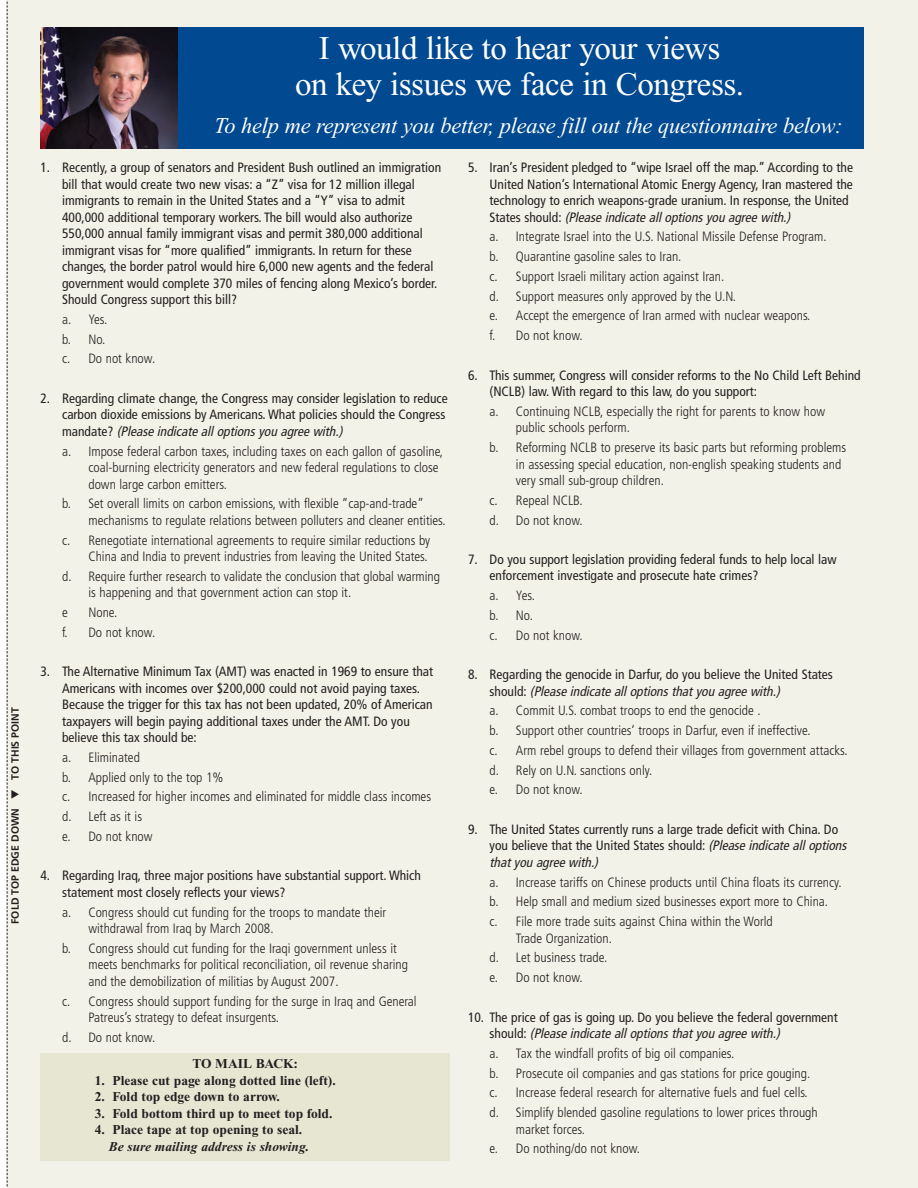
<style>
.page{position:relative;width:918px;height:1188px;background:#fff}
.page>*{position:absolute;margin:0;border:0;box-sizing:border-box;transform-origin:0 0}
.t1{font:33px/36px "Times";letter-spacing:-.015em;color:#fff;text-align:center}
.t2{font:italic 22.5px "Times";letter-spacing:-.015em;color:#fff}
.t3{font:300 condensed 13.5px/19.8px "Frutiger";color:#231f20}
.t4{font:condensed 13.5px/16.5px "Frutiger";color:#231f20}
.t5{font:700 13.5px "Times";color:#231f20}
.t6{font:italic 700 13.5px "Times";color:#231f20}
.t7{font:700 10.5px "Frutiger";color:#231f20}
.s1{font-style:italic}
</style>
<div class="page">
<div style="left:7px;top:0;width:911px;height:1188px;background:#f3f2e8"></div>
<div style="left:40px;top:27px;width:824px;height:121px;background:#014990"></div>
<div style="left:40px;top:1053px;width:410px;height:108px;background:#e7e6d3"></div>
<svg style="left:7px;top:1px;width:1px;height:1187px"></svg>
<img style="left:40px;top:27px;width:138px;height:121px">
<p class="t7" style="left:11px;top:924px;width:218px;rotate:-90deg">FOLD TOP EDGE DOWN ▼ TO THIS POINT</p>
<h1 class="t1" style="left:295px;top:33px;width:451px">I would like to hear your views<br>on key issues we face in Congress.</h1>
<h2 class="t2" style="left:214px;top:117px;width:630px">To help me represent you better, please fill out the questionnaire below:</h2>
<p class="t4" style="left:62px;top:160px;width:381px;text-indent:-22px">1. Recently, a group of senators and President Bush outlined an immigration bill that would create two new visas: a “Z” visa for 12 million illegal immigrants to remain in the United States and a “Y” visa to admit 400,000 additional temporary workers. The bill would also authorize 550,000 annual family immigrant visas and permit 380,000 additional immigrant visas for “more qualified” immigrants. In return for these changes, the border patrol would hire 6,000 new agents and the federal government would complete 370 miles of fencing along Mexico’s border.<br>Should Congress support this bill?</p>
<p class="t3" style="left:62px;top:310px;width:95px">a. Yes.<br>b. No.<br>c. Do not know.</p>
<p class="t4" style="left:62px;top:391px;width:387px;text-indent:-22px">2. Regarding climate change, the Congress may consider legislation to reduce carbon dioxide emissions by Americans. What policies should the Congress m a n d a t e ? <span class="s1">(Please indicate alloptionsyou agree with.)</span></p>
<p class="t3" style="left:88px;top:444px;width:356px;line-height:16.5px;text-indent:-26px">a. Impose federal carbon taxes, including taxes on each gallon of gasoline, coal-burning electricity generators and new federal regulations to close down large carbon emitters.</p>
<p class="t3" style="left:88px;top:496px;width:359px;line-height:16.5px;text-indent:-26px">b. Set overall limits on carbon emissions, with flexible “cap-and-trade” mechanisms to regulate relations between polluters and cleaner entities.</p>
<p class="t3" style="left:62px;top:533px;width:370px;line-height:16.5px;text-align:right">c. Renegotiate international agreements to require similar reductions by<br>China and India to prevent industries from leaving the United States.</p>
<p class="t3" style="left:88px;top:569px;width:353px;line-height:16.5px;text-indent:-26px">d. Require further research to validate the conclusion that global warming is happening and that government action can stop it.</p>
<p class="t3" style="left:62px;top:604px;width:7px">e</p>
<p class="t3" style="left:62px;top:604px;width:95px;text-indent:26px">None.<br>f. Do not know.</p>
<p class="t4" style="left:62px;top:664px;width:373px;text-indent:-22px">3. The Alternative Minimum Tax (AMT) was enacted in 1969 to ensure that Americans with incomes over $200,000 could not avoid paying taxes.<br>Because the trigger for this tax has not been updated, 20% of American taxpayers will begin paying additional taxes under the AMT. Do you believe this tax should be:</p>
<p class="t3" style="left:62px;top:748px;width:371px">a. Eliminated<br>b. Applied only to the top 1%<br>c. Increased for higher incomes and eliminated for middle class incomes d. Left as it is<br>e. Do not know</p>
<p class="t4" style="left:62px;top:869px;width:360px;text-indent:-22px">4. Regarding Iraq, three major positions have substantial support. Which statement most closely reflects your views?</p>
<p class="t3" style="left:88px;top:905px;width:299px;line-height:16.5px;text-indent:-26px">a. Congress should cut funding for the troops to mandate their withdrawal from Iraq by March 2008.</p>
<p class="t3" style="left:88px;top:941px;width:321px;line-height:16.5px;text-indent:-26px">b. Congress should cut funding for the Iraqi government unless it meets benchmarks for political reconciliation, oil revenue sharing and the demobilization of militias by August 2007.</p>
<p class="t3" style="left:88px;top:994px;width:330px;line-height:16.5px;text-indent:-26px">c. Congress should support funding for the surge in Iraq and General<br>Patreus’s strategy to defeat insurgents.</p>
<p class="t3" style="left:62px;top:1028px;width:95px">d. Do not know.</p>
<p class="t5" style="left:192px;top:1059px;width:107px">TO MAIL BACK:</p>
<p class="t5" style="left:95px;top:1076px;width:242px">1. Please cut page along dotted line (left).</p>
<p class="t5" style="left:95px;top:1092px;width:186px">2. Fold top edge down to arrow.</p>
<p class="t5" style="left:95px;top:1109px;width:239px">3. Fold bottom third up to meet top fold.</p>
<p class="t5" style="left:95px;top:1125px;width:209px">4. Place tape at top opening to seal.</p>
<p class="t6" style="left:109px;top:1142px;width:202px">Be sure mailing address is showing.</p>
<p class="t4" style="left:490px;top:160px;width:365px;text-indent:-22px">5. Iran’s President pledged to “wipe Israel off the map.” According to the United Nation’s International Atomic Energy Agency, Iran mastered the technology to enrich weapons-grade uranium. In response, the United S t a t e s s h o u l d : <span class="s1">(Please indicate alloptionsyou agree with.)</span></p>
<p class="t3" style="left:490px;top:228px;width:338px">a. Integrate Israel into the U.S. National Missile Defense Program. b. Quarantine gasoline sales to Iran.<br>c. Support Israeli military action against Iran.<br>d. Support measures only approved by the U.N.<br>e. Accept the emergence of Iran armed with nuclear weapons.<br>f. Do not know.</p>
<p class="t4" style="left:490px;top:368px;width:373px;text-indent:-22px">6. This summer, Congress will consider reforms to the No Child Left Behind (NCLB) law. With regard to this law, do you support:</p>
<p class="t3" style="left:516px;top:404px;width:311px;line-height:16.5px;text-indent:-26px">a. Continuing NCLB, especially the right for parents to know how public schools perform.</p>
<p class="t3" style="left:516px;top:440px;width:332px;line-height:16.5px;text-indent:-26px">b. Reforming NCLB to preserve its basic parts but reforming problems in assessing special education, non-english speaking students and very small sub-group children.</p>
<p class="t3" style="left:490px;top:491px;width:95px">c. Repeal NCLB. d. Do not know.</p>
<p class="t4" style="left:490px;top:552px;width:349px;text-indent:-22px">7. Do you support legislation providing federal funds to help local law enforcement investigate and prosecute hate crimes?</p>
<p class="t3" style="left:490px;top:587px;width:95px">a. Yes.<br>b. No.<br>c. Do not know.</p>
<p class="t4" style="left:490px;top:667px;width:345px;text-indent:-22px">8. Regarding the genocide in Darfur, do you believe the United States s h o u l d : <span class="s1">(Please indicate alloptionsthatyou agree with.)</span></p>
<p class="t3" style="left:490px;top:702px;width:360px">a. Commit U.S. combat troops to end the genocide .<br>b. Support other countries‘ troops in Darfur, even if ineffective.<br>c. Arm rebel groups to defend their villages from government attacks. d. Rely on U.N. sanctions only.<br>e. Do not know.</p>
<p class="t4" style="left:490px;top:822px;width:361px;text-indent:-22px">9. The United States currently runs a large trade deficit with China. Do you believe that the United States should: <span class="s1">(Please indicate alloptions thatyou agree with.)</span></p>
<p class="t3" style="left:490px;top:873px;width:353px">a. Increase tariffs on Chinese products until China floats its currency. b. Help small and medium sized businesses export more to China.<br>c. File more trade suits against China within the World</p>
<p class="t3" style="left:490px;top:929px;width:124px;text-indent:26px">Trade Organization. d. Let business trade. e. Do not know.</p>
<p class="t4" style="left:490px;top:1010px;width:350px;text-indent:-22px">10. The price of gas is going up. Do you believe the federal government s h o u l d : <span class="s1">(Please indicate alloptionsthatyou agree with.)</span></p>
<p class="t3" style="left:490px;top:1044px;width:330px">a. Tax the windfall profits of big oil companies.<br>b. Prosecute oil companies and gas stations for price gouging. c. Increase federal research for alternative fuels and fuel cells. d. Simplify blended gasoline regulations to lower prices through</p>
<p class="t3" style="left:490px;top:1120px;width:152px;text-indent:26px">market forces.<br>e. Do nothing/do not know.</p>
</div>
